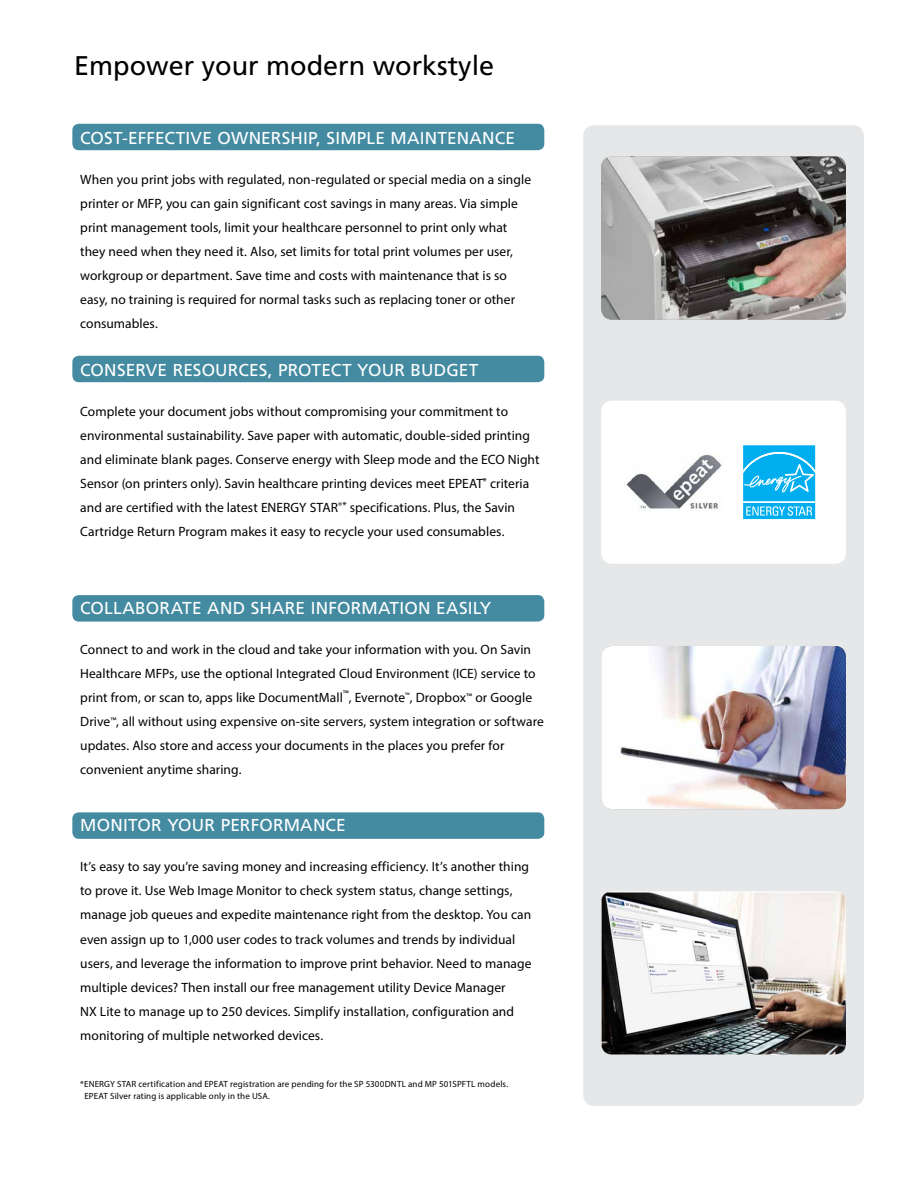
<style>
.page{position:relative;width:918px;height:1188px;background:#fff}
.page>*{position:absolute;margin:0;border:0;box-sizing:border-box;transform-origin:0 0}
.t1{font:27px "Frutiger LT Std";color:#000}
.t2{font:17.25px "Frutiger LT Std";letter-spacing:.01em;color:#fff}
.t3{font:13.5px/24px "Myriad Pro";letter-spacing:.005em;color:#000}
.t4{font:9px "Myriad Pro";letter-spacing:.02em;color:#000}
.t5{font:9px "Myriad Pro";letter-spacing:.015em;color:#000101}
</style>
<div class="page">
<div style="left:72px;top:124px;width:472px;height:26px;background:#448ba2;border-radius:6px"></div>
<div style="left:72px;top:356px;width:472px;height:26px;background:#448ba2;border-radius:6px"></div>
<div style="left:72px;top:595px;width:472px;height:27px;background:#448ba2;border-radius:6px"></div>
<div style="left:72px;top:812px;width:472px;height:27px;background:#448ba2;border-radius:6px"></div>
<div style="left:583px;top:125px;width:281px;height:981px;background:#e6e7e8;border-radius:11px"></div>
<img style="left:602px;top:892px;width:244px;height:162px">
<img style="left:601px;top:646px;width:245px;height:163px">
<img style="left:601px;top:156px;width:245px;height:164px">
<div style="left:601px;top:401px;width:245px;height:163px;background:#fff;border-radius:11px"></div>
<svg style="left:743px;top:445px;width:73px;height:75px;background:#30bdf1"></svg>
<img style="left:626px;top:453px;width:96px;height:57px">
<h1 class="t1" style="left:74px;top:50px;width:422px">Empower your modern workstyle</h1>
<p class="t2" style="left:80px;top:128px;width:436px">COST-EFFECTIVE OWNERSHIP, SIMPLE MAINTENANCE</p>
<p class="t3" style="left:80px;top:168px;width:452px">When you print jobs with regulated, non-regulated or special media on a single printer or MFP, you can gain significant cost savings in many areas. Via simple print management tools, limit your healthcare personnel to print only what they need when they need it. Also, set limits for total print volumes per user, workgroup or department. Save time and costs with maintenance that is so easy, no training is required for normal tasks such as replacing toner or other</p>
<p class="t2" style="left:80px;top:360px;width:400px">CONSERVE RESOURCES, PROTECT YOUR BUDGET</p>
<p class="t3" style="left:80px;top:400px;width:461px">Complete your document jobs without compromising your commitment to environmental sustainability. Save paper with automatic, double-sided printing and eliminate blank pages. Conserve energy with Sleep mode and the ECO Night Sensor (on printers only). Savin healthcare printing devices meet EPEAT<sup>*</sup> criteria and are certified with the latest ENERGY STAR<sup>®</sup><sup>*</sup> specifications. Plus, the Savin Cartridge Return Program makes it easy to recycle your used consumables.</p>
<p class="t2" style="left:80px;top:598px;width:413px">COLLABORATE AND SHARE INFORMATION EASILY</p>
<p class="t3" style="left:80px;top:637px;width:465px">Connect to and work in the cloud and take your information with you. On Savin Healthcare MFPs, use the optional Integrated Cloud Environment (ICE) service to print from, or scan to, apps like DocumentMall<sup>™</sup>, Evernote<sup>™</sup>, Dropbox<sup>™</sup> or Google Drive<sup>™</sup>, all without using expensive on-site servers, system integration or software updates. Also store and access your documents in the places you prefer for convenient anytime sharing.</p>
<p class="t2" style="left:80px;top:815px;width:267px">MONITOR YOUR PERFORMANCE</p>
<p class="t3" style="left:80px;top:855px;width:453px">It’s easy to say you’re saving money and increasing efficiency. It’s another thing to prove it. Use Web Image Monitor to check system status, change settings, manage job queues and expedite maintenance right from the desktop. You can even assign up to 1,000 user codes to track volumes and trends by individual users, and leverage the information to improve print behavior. Need to manage multiple devices? Then install our free management utility Device Manager<br>NX Lite to manage up to 250 devices. Simplify installation, configuration and monitoring of multiple networked devices.</p>
<p class="t4" style="left:80px;top:1079px;width:430px">*ENERGY STAR certification and EPEAT registration are pending for the SP 5300DNTL and MP 501SPFTL models.</p>
<p class="t5" style="left:84px;top:1091px;width:187px">EPEAT Silver rating is applicable only in the USA.</p>
</div>
